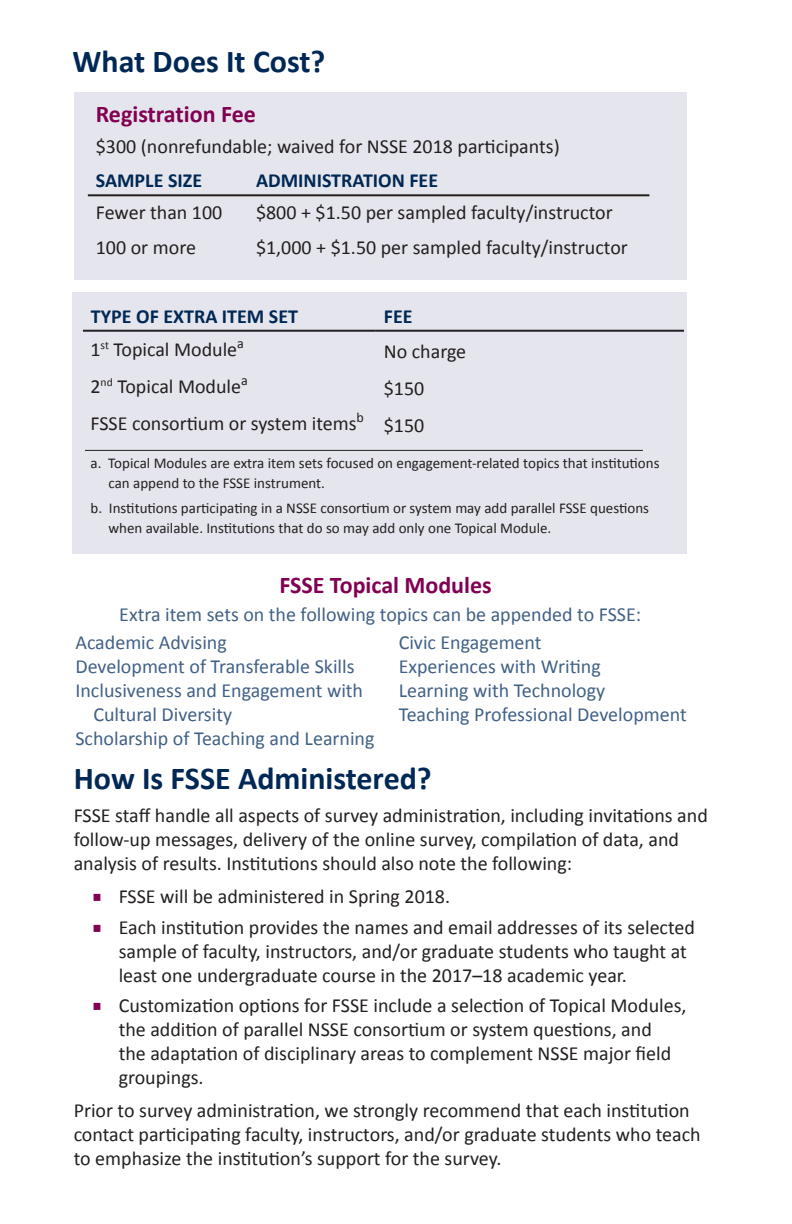
<style>
.page{position:relative;width:792px;height:1224px;background:#fff}
.page>*{position:absolute;margin:0;border:0;box-sizing:border-box;transform-origin:0 0}
.t1{font:700 32px "Calibri";color:#002855}
.t2{font:700 24px "Calibri";color:#820052}
.t3{font:20px/24px "Calibri";color:#231f20}
.t4{font:20px/24px "Calibri";color:#416185}
.t5{font:700 20px "Calibri";color:#002855}
.t6{font:15px/20px "Calibri";color:#231f20}
.s1{font-size:30px;color:#820052}
</style>
<div class="page">
<div style="left:73px;top:292px;width:614px;height:262px;background:#e5e6ed"></div>
<div style="left:74px;top:92px;width:613px;height:188px;background:#e5e6ed"></div>
<hr style="left:88px;top:194px;width:160px;height:2px;background:#231f20">
<hr style="left:248px;top:194px;width:401px;height:2px;background:#231f20">
<hr style="left:83px;top:330px;width:293px;height:2px;background:#231f20">
<hr style="left:376px;top:330px;width:308px;height:2px;background:#231f20">
<hr style="left:85px;top:450px;width:558px;height:1px;background:#231f20">
<p class="t1" style="left:73px;top:41px;width:254px">What Does It Cost?</p>
<p class="t2" style="left:96px;top:98px;width:161px">Registration Fee</p>
<p class="t3" style="left:96px;top:134px;width:465px">$300 (nonrefundable; waived for NSSE 2018 participants)</p>
<p class="t5" style="left:96px;top:168px;width:108px">SAMPLE SIZE</p>
<p class="t5" style="left:256px;top:168px;width:184px">ADMINISTRATION FEE</p>
<p class="t3" style="left:96px;top:201px;width:128px">Fewer than 100</p>
<p class="t3" style="left:256px;top:201px;width:358px">$800 + $1.50 per sampled faculty/instructor</p>
<p class="t3" style="left:96px;top:236px;width:102px">100 or more</p>
<p class="t3" style="left:256px;top:236px;width:373px">$1,000 + $1.50 per sampled faculty/instructor</p>
<p class="t5" style="left:91px;top:303px;width:209px">TYPE OF EXTRA ITEM SET</p>
<p class="t5" style="left:384px;top:303px;width:30px">FEE</p>
<p class="t3" style="left:91px;top:337px;width:155px">1<sup>st</sup> Topical Module<sup>a</sup></p>
<p class="t3" style="left:384px;top:339px;width:84px">No charge</p>
<p class="t3" style="left:91px;top:374px;width:159px">2<sup>nd</sup> Topical Module<sup>a</sup></p>
<p class="t3" style="left:384px;top:376px;width:42px">$150</p>
<p class="t3" style="left:91px;top:412px;width:275px">FSSE consortium or system items<sup>b</sup></p>
<p class="t3" style="left:384px;top:414px;width:42px">$150</p>
<p class="t6" style="left:109px;top:453px;width:553px;text-indent:-18px">a. Topical Modules are extra item sets focused on engagement-related topics that institutions can append to the FSSE instrument.</p>
<p class="t6" style="left:109px;top:498px;width:542px;text-indent:-18px">b. Institutions participating in a NSSE consortium or system may add parallel FSSE questions when available. Institutions that do so may add only one Topical Module.</p>
<p class="t2" style="left:279px;top:569px;width:214px">FSSE Topical Modules</p>
<p class="t4" style="left:119px;top:603px;width:523px">Extra item sets on the following topics can be appended to FSSE:</p>
<p class="t4" style="left:75px;top:631px;width:153px">Academic Advising</p>
<p class="t4" style="left:75px;top:655px;width:281px">Development of Transferable Skills</p>
<p class="t4" style="left:93px;top:679px;width:271px;text-indent:-18px">Inclusiveness and Engagement with<br>Cultural Diversity</p>
<p class="t4" style="left:75px;top:727px;width:301px">Scholarship of Teaching and Learning</p>
<p class="t4" style="left:399px;top:631px;width:144px">Civic Engagement</p>
<p class="t4" style="left:399px;top:655px;width:204px">Experiences with Writing</p>
<p class="t4" style="left:399px;top:679px;width:208px">Learning with Technology</p>
<p class="t4" style="left:399px;top:703px;width:290px">Teaching Professional Development</p>
<p class="t1" style="left:74px;top:758px;width:360px">How Is FSSE Administered?</p>
<p class="t3" style="left:74px;top:804px;width:636px">FSSE staff handle all aspects of survey administration, including invitations and follow-up messages, delivery of the online survey, compilation of data, and analysis of results. Institutions should also note the following:</p>
<p class="t3" style="left:92px;top:885px;width:360px"><span class="s1">▪</span> FSSE will be administered in Spring 2018.</p>
<p class="t3" style="left:119px;top:915px;width:578px;text-indent:-27px"><span class="s1">▪</span> Each institution provides the names and email addresses of its selected sample of faculty, instructors, and/or graduate students who taught at least one undergraduate course in the 2017–18 academic year.</p>
<p class="t3" style="left:119px;top:993px;width:569px;text-indent:-27px"><span class="s1">▪</span> Customization options for FSSE include a selection of Topical Modules, the addition of parallel NSSE consortium or system questions, and<br>the adaptation of disciplinary areas to complement NSSE major field groupings.</p>
<p class="t3" style="left:74px;top:1098px;width:629px">Prior to survey administration, we strongly recommend that each institution contact participating faculty, instructors, and/or graduate students who teach to emphasize the institution’s support for the survey.</p>
</div>
